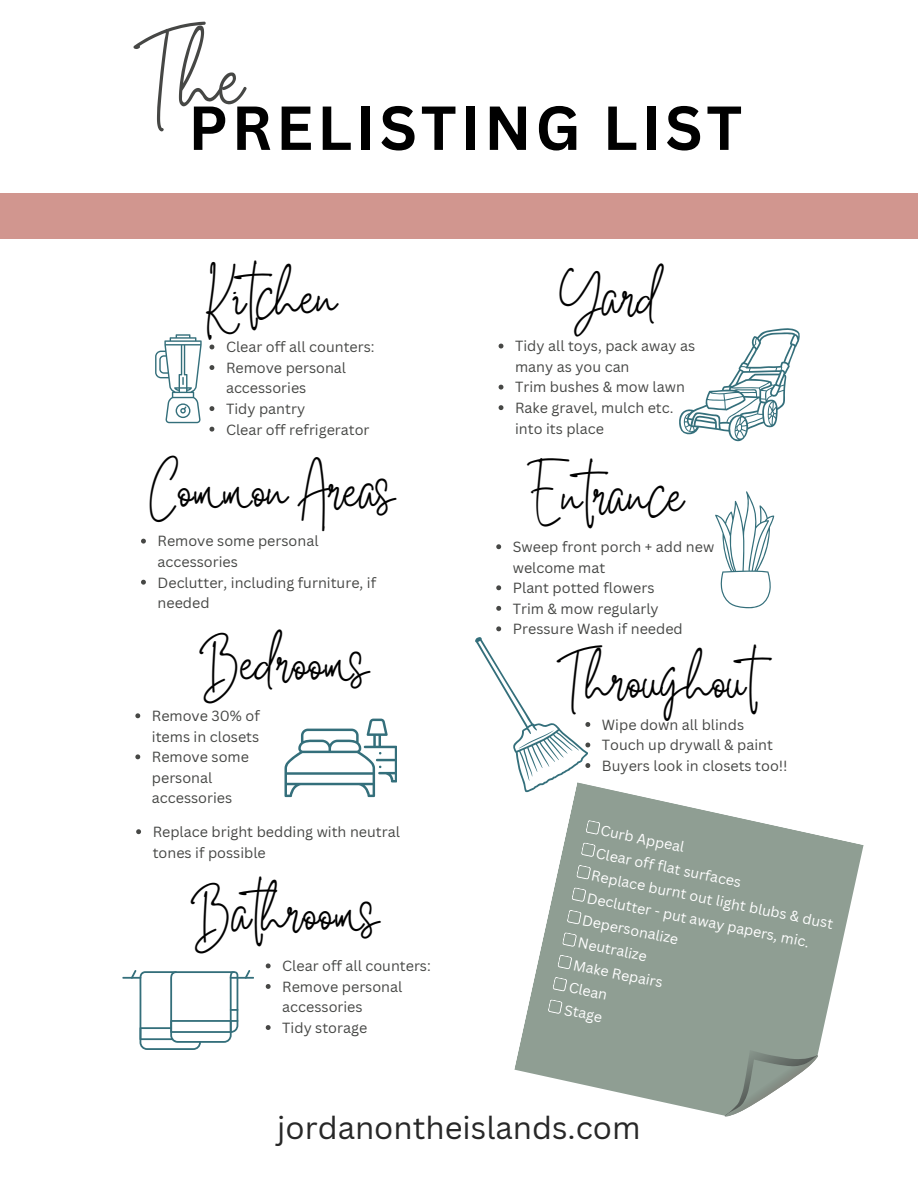
<style>
.page{position:relative;width:918px;height:1188px;background:#fff}
.page>*{position:absolute;margin:0;border:0;box-sizing:border-box;transform-origin:0 0}
.t1{font:73.65px "White Star";color:#464745}
.t2{font:700 60.75px "Canva Sans";letter-spacing:.065em;color:#000}
.t3{font:46.5px "White Star";color:#000}
.t4{font:31.05px "Canva Sans";color:#000}
.t5{font:14.4px/20.5px "Canva Sans";color:#464745}
.t6{font:14.25px "Canva Sans";color:#fff}
</style>
<div class="page">
<svg style="left:679px;top:328px;width:121px;height:114px"></svg>
<svg style="left:155px;top:334px;width:46px;height:89px"></svg>
<svg style="left:285px;top:719px;width:112px;height:78px"></svg>
<hr style="left:230px;top:977px;width:24px;height:2px;background:#346f7b">
<svg style="left:122px;top:970px;width:116px;height:80px"></svg>
<svg style="left:245px;top:970px;width:5px;height:9px"></svg>
<svg style="left:715px;top:491px;width:59px;height:117px"></svg>
<svg style="left:266px;top:963px;width:5px;height:5px"></svg>
<svg style="left:266px;top:984px;width:5px;height:5px"></svg>
<svg style="left:266px;top:1025px;width:5px;height:5px"></svg>
<svg style="left:141px;top:539px;width:5px;height:5px"></svg>
<svg style="left:141px;top:580px;width:5px;height:5px"></svg>
<svg style="left:210px;top:345px;width:4px;height:4px"></svg>
<svg style="left:210px;top:365px;width:4px;height:5px"></svg>
<svg style="left:210px;top:406px;width:4px;height:5px"></svg>
<svg style="left:210px;top:427px;width:4px;height:5px"></svg>
<svg style="left:135px;top:713px;width:5px;height:5px"></svg>
<svg style="left:135px;top:754px;width:5px;height:5px"></svg>
<svg style="left:136px;top:829px;width:5px;height:5px"></svg>
<svg style="left:499px;top:344px;width:4px;height:4px"></svg>
<svg style="left:499px;top:385px;width:4px;height:5px"></svg>
<svg style="left:499px;top:405px;width:4px;height:5px"></svg>
<svg style="left:496px;top:544px;width:5px;height:5px"></svg>
<svg style="left:496px;top:585px;width:5px;height:5px"></svg>
<svg style="left:496px;top:606px;width:5px;height:5px"></svg>
<svg style="left:475px;top:626px;width:116px;height:156px"></svg>
<svg style="left:514px;top:782px;width:350px;height:334px;fill:#8f9e93"></svg>
<svg style="left:724px;top:1036px;width:98px;height:81px"></svg>
<svg style="left:585px;top:820px;width:16px;height:15px"></svg>
<svg style="left:581px;top:842px;width:15px;height:15px"></svg>
<svg style="left:576px;top:865px;width:15px;height:15px"></svg>
<svg style="left:571px;top:887px;width:15px;height:15px"></svg>
<svg style="left:567px;top:909px;width:15px;height:16px"></svg>
<svg style="left:562px;top:932px;width:15px;height:15px"></svg>
<svg style="left:557px;top:954px;width:15px;height:16px"></svg>
<svg style="left:552px;top:977px;width:15px;height:15px"></svg>
<svg style="left:548px;top:999px;width:15px;height:15px"></svg>
<div style="left:0;top:193px;width:918px;height:45px;background:#d1968f"></div>
<p class="t1" style="left:131px;top:61px;width:115px">The</p>
<p class="t2" style="left:188px;top:85px;width:555px">PRELISTING LIST</p>
<p class="t3" style="left:205px;top:286px;width:134px">Kitchen</p>
<p class="t5" style="left:226px;top:337px;width:150px">Clear off all counters:</p>
<p class="t5" style="left:226px;top:357px;width:122px">Remove personal accessories</p>
<p class="t5" style="left:226px;top:398px;width:81px">Tidy pantry</p>
<p class="t5" style="left:226px;top:419px;width:145px">Clear off refrigerator</p>
<p class="t3" style="left:147px;top:478px;width:250px">Common Areas</p>
<p class="t5" style="left:158px;top:531px;width:162px">Remove some personal accessories</p>
<p class="t5" style="left:158px;top:572px;width:220px">Declutter, including furniture, if needed</p>
<p class="t3" style="left:199px;top:652px;width:173px">Bedrooms</p>
<p class="t5" style="left:152px;top:705px;width:109px">Remove 30% of items in closets</p>
<p class="t5" style="left:152px;top:746px;width:99px">Remove some personal accessories</p>
<p class="t5" style="left:153px;top:821px;width:249px">Replace bright bedding with neutral tones if possible</p>
<p class="t3" style="left:190px;top:902px;width:192px">Bathrooms</p>
<p class="t5" style="left:282px;top:955px;width:150px">Clear off all counters:</p>
<p class="t5" style="left:282px;top:976px;width:122px">Remove personal accessories</p>
<p class="t5" style="left:282px;top:1017px;width:86px">Tidy storage</p>
<p class="t3" style="left:558px;top:286px;width:103px">Yard</p>
<p class="t5" style="left:515px;top:336px;width:182px">Tidy all toys, pack away as many as you can</p>
<p class="t5" style="left:515px;top:377px;width:171px">Trim bushes &amp; mow lawn</p>
<p class="t5" style="left:515px;top:397px;width:160px">Rake gravel, mulch etc. into its place</p>
<p class="t3" style="left:526px;top:484px;width:160px">Entrance</p>
<p class="t5" style="left:513px;top:536px;width:203px">Sweep front porch + add new welcome mat</p>
<p class="t5" style="left:513px;top:577px;width:143px">Plant potted flowers</p>
<p class="t5" style="left:513px;top:598px;width:147px">Trim &amp; mow regularly</p>
<p class="t5" style="left:513px;top:618px;width:171px">Pressure Wash if needed</p>
<p class="t3" style="left:556px;top:670px;width:231px">Throughout</p>
<p class="t5" style="left:602px;top:714px;width:144px">Wipe down all blinds</p>
<h2 class="t5" style="left:602px;top:735px;width:173px">Touch up drywall &amp; paint</h2>
<p class="t5" style="left:602px;top:755px;width:187px">Buyers look in closets too!!</p>
<p class="t6" style="left:603px;top:821px;width:87px;rotate:11deg">Curb Appeal</p>
<p class="t6" style="left:598px;top:843px;width:149px;rotate:11deg">Clear off flat surfaces</p>
<p class="t6" style="left:593px;top:866px;width:248px;rotate:11deg">Replace burnt out light blubs &amp; dust</p>
<p class="t6" style="left:589px;top:888px;width:228px;rotate:11deg">Declutter - put away papers, mic.</p>
<p class="t6" style="left:584px;top:910px;width:99px;rotate:11deg">Depersonalize</p>
<p class="t6" style="left:575px;top:955px;width:92px;rotate:11deg">Make Repairs</p>
<p class="t6" style="left:580px;top:933px;width:72px;rotate:11deg">Neutralize</p>
<p class="t6" style="left:571px;top:977px;width:41px;rotate:11deg">Clean</p>
<p class="t6" style="left:566px;top:1000px;width:40px;rotate:11deg">Stage</p>
<h3 class="t4" style="left:277px;top:1106px;width:365px">jordanontheislands.com</h3>
</div>
